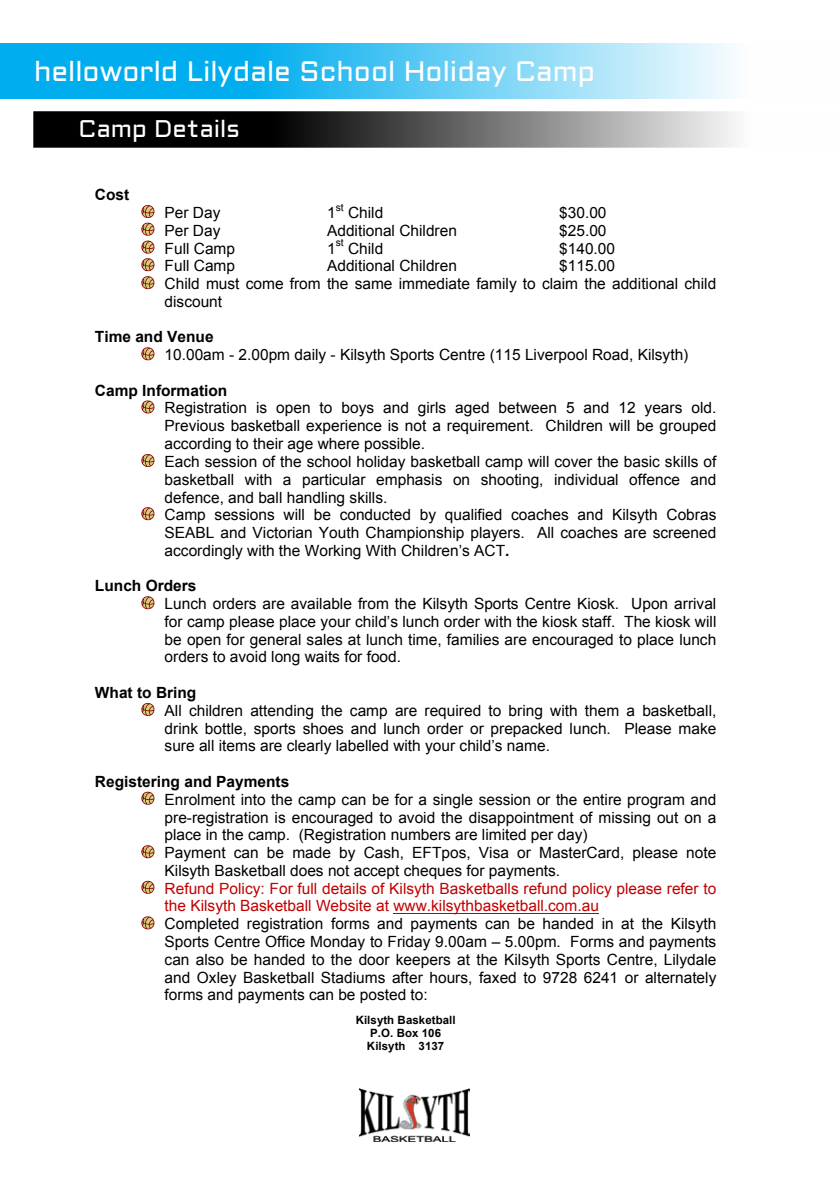
<style>
.page{position:relative;width:840px;height:1191px;background:#fff}
.page>*{position:absolute;margin:0;border:0;box-sizing:border-box;transform-origin:0 0}
.t1{font:28px "Aldrich";color:#fff}
.t2{font:24px "Aldrich";color:#fff}
.t3{font:15.4px/17.8px "Arial";color:#000}
.t4{font:700 15.4px "Arial";color:#000}
.t5{font:700 11.4px/13.2px "Arial";letter-spacing:.01em;color:#000;text-align:center}
.t6{font:10.2px "Arial";color:#000}
.s1{font-weight:700}
.s2{color:#c00000}
</style>
<div class="page">
<svg style="left:0;top:43px;width:732px;height:56px;background:#50c7f3"></svg>
<svg style="left:36px;top:114px;width:699px;height:31px;background:#505050"></svg>
<div style="left:33px;top:111px;width:805px;height:37px;border:2px solid #000"></div>
<svg style="left:141px;top:205px;width:13px;height:84px"></svg>
<svg style="left:141px;top:347px;width:13px;height:13px"></svg>
<svg style="left:141px;top:400px;width:13px;height:13px"></svg>
<svg style="left:141px;top:454px;width:13px;height:13px"></svg>
<svg style="left:141px;top:507px;width:13px;height:13px"></svg>
<svg style="left:141px;top:596px;width:13px;height:13px"></svg>
<svg style="left:141px;top:703px;width:13px;height:13px"></svg>
<svg style="left:141px;top:791px;width:13px;height:13px"></svg>
<svg style="left:141px;top:845px;width:13px;height:13px"></svg>
<svg style="left:141px;top:880px;width:13px;height:13px"></svg>
<hr style="left:393px;top:913px;width:205px;height:1px;background:#c00000">
<svg style="left:141px;top:916px;width:13px;height:13px"></svg>
<img style="left:359px;top:1089px;width:110px;height:52px">
<h1 class="t1" style="left:34px;top:52px;width:562px">helloworld Lilydale School Holiday Camp</h1>
<h2 class="t2" style="left:78px;top:112px;width:163px">Camp Details</h2>
<p class="t4" style="left:95px;top:184px;width:36px">Cost</p>
<p class="t3" style="left:164px;top:204px;width:57px">Per Day</p>
<p class="t3" style="left:327px;top:204px;width:10px">1</p>
<p class="t6" style="left:335px;top:201px;width:9px">st</p>
<p class="t3" style="left:348px;top:204px;width:37px">Child</p>
<p class="t3" style="left:559px;top:204px;width:49px">$30.00</p>
<p class="t3" style="left:164px;top:221px;width:57px">Per Day</p>
<p class="t3" style="left:327px;top:221px;width:131px">Additional Children</p>
<p class="t3" style="left:559px;top:221px;width:49px">$25.00</p>
<p class="t3" style="left:164px;top:239px;width:72px">Full Camp</p>
<p class="t3" style="left:327px;top:239px;width:10px">1</p>
<p class="t6" style="left:335px;top:236px;width:9px">st</p>
<p class="t3" style="left:348px;top:239px;width:37px">Child</p>
<p class="t3" style="left:559px;top:239px;width:57px">$140.00</p>
<p class="t3" style="left:164px;top:257px;width:72px">Full Camp</p>
<p class="t3" style="left:327px;top:257px;width:131px">Additional Children</p>
<p class="t3" style="left:164px;top:257px;width:553px;text-indent:394px">$115.00<br>Child must come from the same immediate family to claim the additional child discount</p>
<p class="t3" style="left:164px;top:328px;width:525px;text-indent:-70px"><span class="s1">Time and Venue<br></span>10.00am - 2.00pm daily - Kilsyth Sports Centre (115 Liverpool Road, Kilsyth)</p>
<p class="t3" style="left:164px;top:382px;width:553px;text-indent:-70px"><span class="s1">Camp Information<br></span>Registration is open to boys and girls aged between 5 and 12 years old.<br>Previous basketball experience is not a requirement. Children will be grouped according to their age where possible.<br>Each session of the school holiday basketball camp will cover the basic skills of basketball with a particular emphasis on shooting, individual offence and defence, and ball handling skills.<br>Camp sessions will be conducted by qualified coaches and Kilsyth Cobras SEABL and Victorian Youth Championship players. All coaches are screened accordingly with the Working With Children’s ACT<span class="s1">.</span></p>
<p class="t3" style="left:164px;top:577px;width:553px;text-indent:-70px"><span class="s1">Lunch Orders<br></span>Lunch orders are available from the Kilsyth Sports Centre Kiosk. Upon arrival for camp please place your child’s lunch order with the kiosk staff. The kiosk will be open for general sales at lunch time, families are encouraged to place lunch orders to avoid long waits for food.</p>
<p class="t3" style="left:164px;top:684px;width:553px;text-indent:-70px"><span class="s1">What to Bring<br></span>All children attending the camp are required to bring with them a basketball, drink bottle, sports shoes and lunch order or prepacked lunch. Please make sure all items are clearly labelled with your child’s name.</p>
<p class="t3" style="left:164px;top:773px;width:553px;text-indent:-70px"><span class="s1">Registering and Payments<br></span>Enrolment into the camp can be for a single session or the entire program and pre-registration is encouraged to avoid the disappointment of missing out on a place in the camp. (Registration numbers are limited per day)<br>Payment can be made by Cash, EFTpos, Visa or MasterCard, please note Kilsyth Basketball does not accept cheques for payments.<br><span class="s2">Refund Policy: For full details of Kilsyth Basketballs refund policy please refer to the Kilsyth Basketball Website at www.kilsythbasketball.com.au<br></span>Completed registration forms and payments can be handed in at the Kilsyth Sports Centre Office Monday to Friday 9.00am – 5.00pm. Forms and payments can also be handed to the door keepers at the Kilsyth Sports Centre, Lilydale and Oxley Basketball Stadiums after hours, faxed to 9728 6241 or alternately forms and payments can be posted to:</p>
<p class="t5" style="left:355px;top:1013px;width:101px">Kilsyth Basketball<br>P.O. Box 106<br>Kilsyth 3137</p>
</div>
